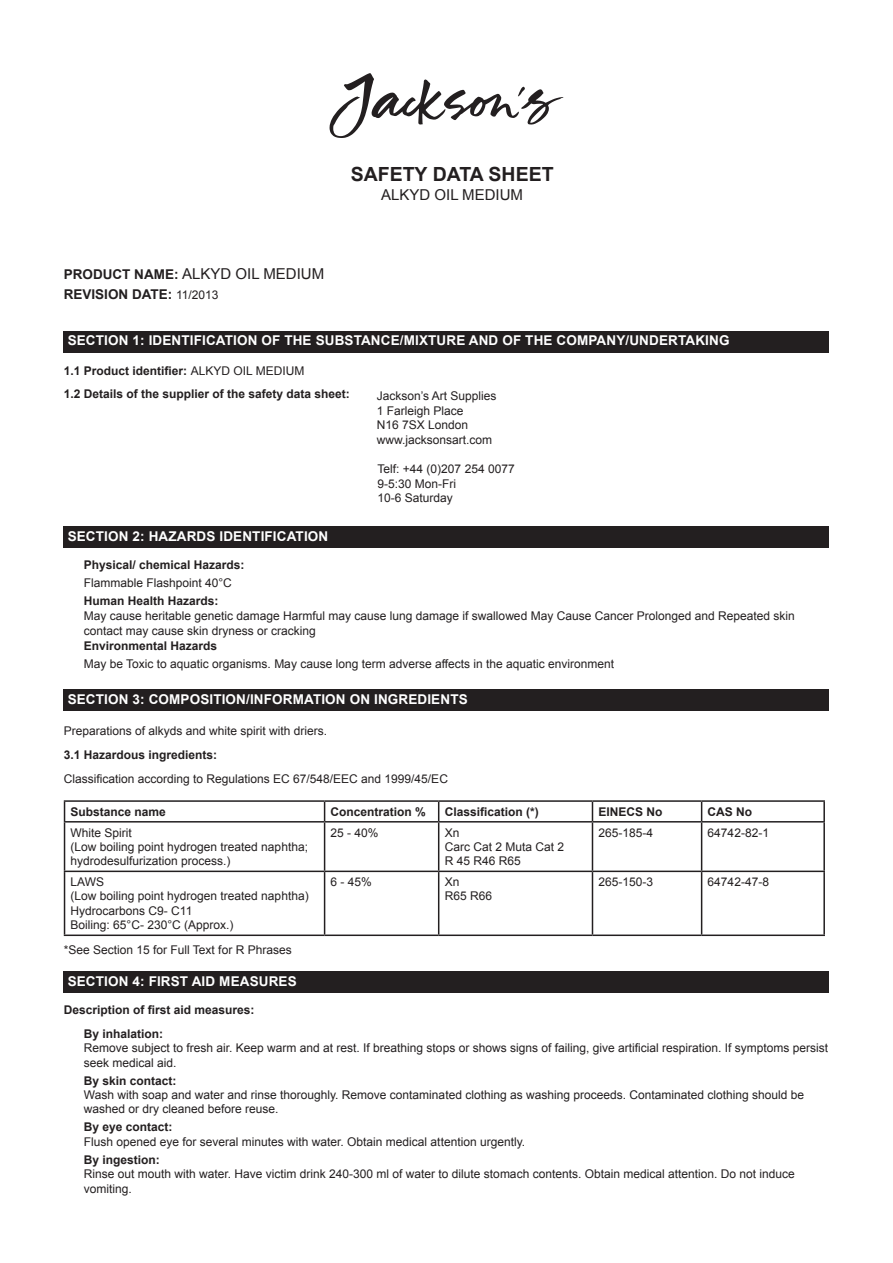
<style>
.page{position:relative;width:893px;height:1263px;background:#fff}
.page>*{position:absolute;margin:0;border:0;box-sizing:border-box;transform-origin:0 0}
.t1{font:700 19.5px "Arial";color:#231f20}
.t2{font:15px "Arial";color:#231f20}
.t3{font:700 13.5px "Arial";letter-spacing:.01em;color:#fff}
.t4{font:700 13.5px "Arial";color:#231f20}
.t5{font:12px/14.4px "Arial";color:#231f20}
.t6{font:700 12px "Arial";color:#231f20}
.s1{font-weight:700;font-size:13.5px}
.s2{font-weight:400;font-size:12px}
.s3{font-weight:400}
</style>
<div class="page">
<svg style="left:329px;top:73px;width:234px;height:65px"></svg>
<div style="left:64px;top:331px;width:765px;height:21px;background:#231f20"></div>
<div style="left:64px;top:690px;width:765px;height:21px;background:#231f20"></div>
<div style="left:64px;top:526px;width:765px;height:22px;background:#231f20"></div>
<hr style="left:64px;top:800px;width:261px;height:2px;background:#231f20">
<svg style="left:64px;top:802px;width:1px;height:19px"></svg>
<hr style="left:325px;top:800px;width:114px;height:2px;background:#231f20">
<svg style="left:324px;top:802px;width:1px;height:19px"></svg>
<hr style="left:439px;top:800px;width:153px;height:2px;background:#231f20">
<svg style="left:438px;top:802px;width:1px;height:19px"></svg>
<hr style="left:592px;top:800px;width:110px;height:2px;background:#231f20">
<svg style="left:592px;top:802px;width:1px;height:19px"></svg>
<hr style="left:702px;top:800px;width:123px;height:2px;background:#231f20">
<svg style="left:701px;top:802px;width:1px;height:19px"></svg>
<svg style="left:823px;top:802px;width:2px;height:19px"></svg>
<hr style="left:64px;top:821px;width:261px;height:1px;background:#231f20">
<hr style="left:64px;top:822px;width:1px;height:48px;background:#231f20">
<hr style="left:325px;top:821px;width:114px;height:1px;background:#231f20">
<hr style="left:324px;top:822px;width:1px;height:48px;background:#231f20">
<hr style="left:439px;top:821px;width:153px;height:1px;background:#231f20">
<hr style="left:438px;top:822px;width:1px;height:48px;background:#231f20">
<hr style="left:592px;top:821px;width:110px;height:1px;background:#231f20">
<hr style="left:592px;top:822px;width:1px;height:48px;background:#231f20">
<hr style="left:702px;top:821px;width:123px;height:1px;background:#231f20">
<hr style="left:701px;top:822px;width:1px;height:48px;background:#231f20">
<hr style="left:823px;top:822px;width:2px;height:48px;background:#231f20">
<hr style="left:64px;top:870px;width:261px;height:2px;background:#231f20">
<hr style="left:64px;top:872px;width:1px;height:62px;background:#231f20">
<hr style="left:325px;top:870px;width:114px;height:2px;background:#231f20">
<hr style="left:324px;top:872px;width:1px;height:62px;background:#231f20">
<hr style="left:439px;top:870px;width:153px;height:2px;background:#231f20">
<hr style="left:438px;top:872px;width:1px;height:62px;background:#231f20">
<hr style="left:592px;top:870px;width:110px;height:2px;background:#231f20">
<hr style="left:592px;top:872px;width:1px;height:62px;background:#231f20">
<hr style="left:702px;top:870px;width:123px;height:2px;background:#231f20">
<hr style="left:701px;top:872px;width:1px;height:62px;background:#231f20">
<hr style="left:823px;top:872px;width:2px;height:62px;background:#231f20">
<hr style="left:64px;top:934px;width:261px;height:2px;background:#231f20">
<hr style="left:325px;top:934px;width:114px;height:2px;background:#231f20">
<hr style="left:439px;top:934px;width:153px;height:2px;background:#231f20">
<hr style="left:592px;top:934px;width:110px;height:2px;background:#231f20">
<hr style="left:702px;top:934px;width:123px;height:2px;background:#231f20">
<div style="left:64px;top:972px;width:765px;height:21px;background:#231f20"></div>
<p class="t1" style="left:351px;top:161px;width:204px">SAFETY DATA SHEET</p>
<p class="t2" style="left:381px;top:185px;width:143px">ALKYD OIL MEDIUM</p>
<p class="t2" style="left:64px;top:264px;width:262px"><span class="s1">PRODUCT NAME:</span> ALKYD OIL MEDIUM</p>
<p class="t4" style="left:64px;top:285px;width:156px">REVISION DATE: <span class="s2">11/2013</span></p>
<p class="t3" style="left:68px;top:332px;width:663px">SECTION 1: IDENTIFICATION OF THE SUBSTANCE/MIXTURE AND OF THE COMPANY/UNDERTAKING</p>
<p class="t6" style="left:64px;top:363px;width:242px">1.1 Product identifier: <span class="s3">ALKYD OIL MEDIUM</span></p>
<p class="t6" style="left:64px;top:386px;width:288px">1.2 Details of the supplier of the safety data sheet:</p>
<p class="t3" style="left:68px;top:527px;width:262px">SECTION 2: HAZARDS IDENTIFICATION</p>
<p class="t5" style="left:377px;top:389px;width:121px">Jackson’s Art Supplies</p>
<p class="t5" style="left:377px;top:403px;width:88px">1 Farleigh Place</p>
<p class="t5" style="left:377px;top:418px;width:93px">N16 7SX London</p>
<p class="t5" style="left:377px;top:432px;width:117px">www.jacksonsart.com</p>
<p class="t5" style="left:378px;top:462px;width:139px">Telf: +44 (0)207 254 0077</p>
<p class="t5" style="left:378px;top:476px;width:80px">9-5:30 Mon-Fri</p>
<p class="t5" style="left:378px;top:491px;width:77px">10-6 Saturday</p>
<p class="t6" style="left:84px;top:557px;width:162px">Physical/ chemical Hazards:</p>
<p class="t5" style="left:84px;top:576px;width:150px">Flammable Flashpoint 40°C</p>
<p class="t6" style="left:84px;top:593px;width:136px">Human Health Hazards:</p>
<p class="t5" style="left:84px;top:609px;width:712px">May cause heritable genetic damage Harmful may cause lung damage if swallowed May Cause Cancer Prolonged and Repeated skin</p>
<p class="t5" style="left:84px;top:624px;width:234px">contact may cause skin dryness or cracking</p>
<p class="t6" style="left:84px;top:638px;width:135px">Environmental Hazards</p>
<p class="t5" style="left:84px;top:657px;width:532px">May be Toxic to aquatic organisms. May cause long term adverse affects in the aquatic environment</p>
<p class="t3" style="left:68px;top:690px;width:402px">SECTION 3: COMPOSITION/INFORMATION ON INGREDIENTS</p>
<p class="t5" style="left:64px;top:724px;width:265px">Preparations of alkyds and white spirit with driers.</p>
<p class="t6" style="left:64px;top:746px;width:155px">3.1 Hazardous ingredients:</p>
<p class="t5" style="left:64px;top:771px;width:386px">Classification according to Regulations EC 67/548/EEC and 1999/45/EC</p>
<p class="t6" style="left:71px;top:804px;width:97px">Substance name</p>
<p class="t6" style="left:331px;top:804px;width:97px">Concentration %</p>
<p class="t6" style="left:445px;top:804px;width:96px">Classification (*)</p>
<p class="t6" style="left:598px;top:804px;width:66px">EINECS No</p>
<p class="t6" style="left:708px;top:804px;width:46px">CAS No</p>
<p class="t5" style="left:71px;top:825px;width:63px">White Spirit</p>
<p class="t5" style="left:71px;top:840px;width:239px">(Low boiling point hydrogen treated naphtha; hydrodesulfurization process.)</p>
<p class="t5" style="left:331px;top:825px;width:50px">25 - 40%</p>
<p class="t5" style="left:445px;top:825px;width:16px">Xn</p>
<p class="t5" style="left:445px;top:840px;width:121px">Carc Cat 2 Muta Cat 2</p>
<p class="t5" style="left:445px;top:854px;width:78px">R 45 R46 R65</p>
<p class="t5" style="left:598px;top:825px;width:56px">265-185-4</p>
<p class="t5" style="left:708px;top:825px;width:63px">64742-82-1</p>
<p class="t5" style="left:71px;top:875px;width:35px">LAWS</p>
<p class="t5" style="left:71px;top:889px;width:240px">(Low boiling point hydrogen treated naphtha)</p>
<p class="t5" style="left:71px;top:903px;width:123px">Hydrocarbons C9- C11</p>
<p class="t5" style="left:71px;top:918px;width:164px">Boiling: 65°C- 230°C (Approx.)</p>
<p class="t5" style="left:64px;top:942px;width:229px">*See Section 15 for Full Text for R Phrases</p>
<p class="t5" style="left:331px;top:875px;width:43px">6 - 45%</p>
<p class="t5" style="left:445px;top:875px;width:16px">Xn</p>
<p class="t5" style="left:445px;top:889px;width:49px">R65 R66</p>
<p class="t5" style="left:598px;top:875px;width:56px">265-150-3</p>
<p class="t5" style="left:708px;top:875px;width:63px">64742-47-8</p>
<p class="t3" style="left:68px;top:972px;width:231px">SECTION 4: FIRST AID MEASURES</p>
<p class="t6" style="left:64px;top:1002px;width:192px">Description of first aid measures:</p>
<p class="t6" style="left:84px;top:1026px;width:81px">By inhalation:</p>
<p class="t5" style="left:84px;top:1041px;width:746px">Remove subject to fresh air. Keep warm and at rest. If breathing stops or shows signs of failing, give artificial respiration. If symptoms persist</p>
<p class="t5" style="left:84px;top:1055px;width:94px">seek medical aid.</p>
<p class="t6" style="left:84px;top:1072px;width:94px">By skin contact:</p>
<p class="t5" style="left:84px;top:1088px;width:722px">Wash with soap and water and rinse thoroughly. Remove contaminated clothing as washing proceeds. Contaminated clothing should be</p>
<p class="t5" style="left:84px;top:1102px;width:196px">washed or dry cleaned before reuse.</p>
<p class="t6" style="left:84px;top:1119px;width:90px">By eye contact:</p>
<p class="t5" style="left:84px;top:1134px;width:443px">Flush opened eye for several minutes with water. Obtain medical attention urgently.</p>
<p class="t6" style="left:84px;top:1152px;width:78px">By ingestion:</p>
<p class="t5" style="left:84px;top:1167px;width:712px">Rinse out mouth with water. Have victim drink 240-300 ml of water to dilute stomach contents. Obtain medical attention. Do not induce</p>
<p class="t5" style="left:84px;top:1181px;width:50px">vomiting.</p>
</div>
